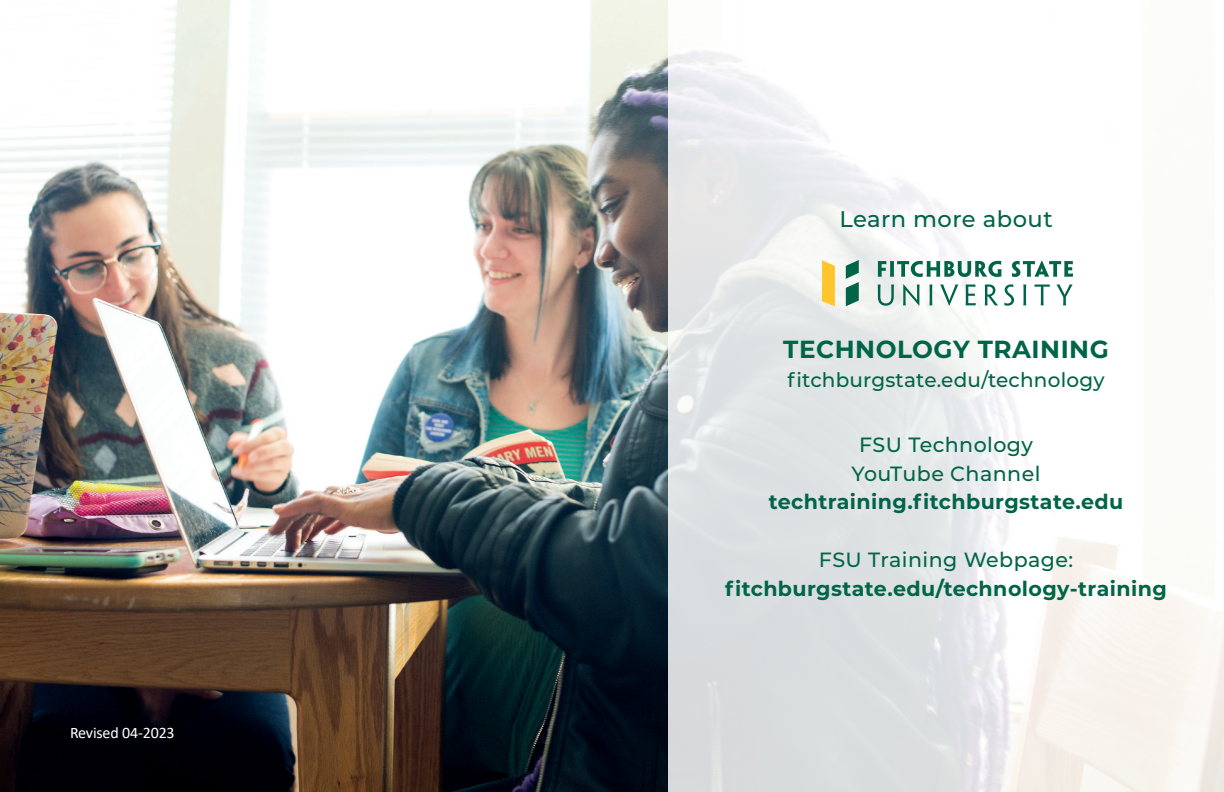
<style>
.page{position:relative;width:1224px;height:792px;background:#fff}
.page>*{position:absolute;margin:0;border:0;box-sizing:border-box;transform-origin:0 0}
.t1{font:700 24.8px "Montserrat";letter-spacing:.02em;color:#006548}
.t2{font:500 22.6px "Montserrat";letter-spacing:.02em;color:#006548}
.section_headings{font:700 20.6px "Montserrat";letter-spacing:.02em;color:#006548}
.section_headings-2{font:500 20.6px/28.8px "Montserrat";letter-spacing:.02em;color:#006548;text-align:center}
.t3{font:500 20px "Montserrat";letter-spacing:.01em;color:#006548}
.section_headings-3{font:16px "Calibri";letter-spacing:-.01em;color:#fff}
</style>
<div class="page">
<img style="left:0;top:0;width:668px;height:792px">
<svg style="left:668px;top:50px;width:556px;height:742px"></svg>
<svg style="left:878px;top:261px;width:124px;height:16px"></svg>
<svg style="left:1012px;top:261px;width:61px;height:16px"></svg>
<svg style="left:878px;top:285px;width:16px;height:21px"></svg>
<svg style="left:903px;top:284px;width:17px;height:22px"></svg>
<svg style="left:929px;top:285px;width:4px;height:20px"></svg>
<svg style="left:940px;top:285px;width:18px;height:21px"></svg>
<svg style="left:965px;top:285px;width:11px;height:20px"></svg>
<svg style="left:985px;top:284px;width:13px;height:21px"></svg>
<svg style="left:1004px;top:284px;width:10px;height:22px"></svg>
<svg style="left:1023px;top:285px;width:3px;height:20px"></svg>
<svg style="left:1035px;top:285px;width:15px;height:20px"></svg>
<svg style="left:1056px;top:285px;width:17px;height:20px"></svg>
<svg style="left:846px;top:260px;width:13px;height:46px"></svg>
<svg style="left:822px;top:260px;width:13px;height:46px"></svg>
<p class="section_headings-3" style="left:70px;top:721px;width:106px">Revised 04-2023</p>
<p class="t2" style="left:839px;top:203px;width:215px">Learn more about</p>
<p class="t1" style="left:783px;top:332px;width:327px">TECHNOLOGY TRAINING</p>
<p class="t3" style="left:788px;top:366px;width:318px">fitchburgstate.edu/technology</p>
<p class="section_headings-2" style="left:852px;top:429px;width:190px">FSU Technology<br>YouTube Channel</p>
<p class="section_headings" style="left:769px;top:487px;width:356px">techtraining.fitchburgstate.edu</p>
<p class="section_headings-2" style="left:819px;top:545px;width:256px">FSU Training Webpage:</p>
<p class="section_headings" style="left:725px;top:574px;width:443px">fitchburgstate.edu/technology-training</p>
</div>
